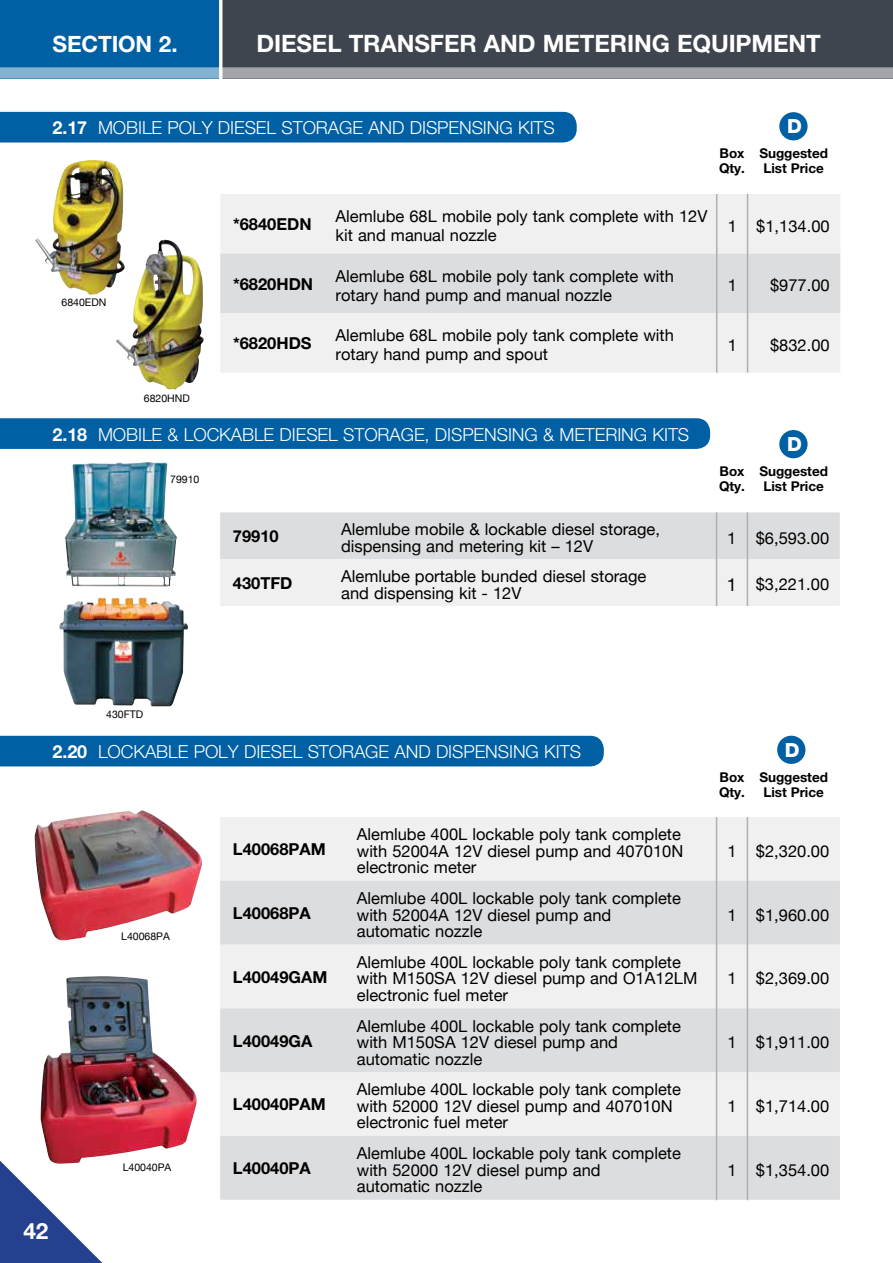
<style>
.page{position:relative;width:893px;height:1263px;background:#fff}
.page>*{position:absolute;margin:0;border:0;box-sizing:border-box;transform-origin:0 0}
.t1{font:700 24px "Helvetica Neue CE";letter-spacing:-.005em;color:#fff}
.t2{font:700 22.5px "Helvetica Neue CE";letter-spacing:-.005em;color:#fff}
.t3{font:800 19.5px "Helvetica Neue CE";color:#fff}
.t4{font:300 18px "Helvetica Neue CE";letter-spacing:-.005em;color:#fff}
.t5{font:16.5px/16.5px "Helvetica Neue";color:#000}
.t6{font:700 16.5px "Helvetica Neue CE";color:#000}
.t7{font:700 13.5px/15px "Helvetica Neue CE";letter-spacing:-.005em;color:#000}
.t8{font:10.5px "Helvetica Neue";color:#000}
.s1{font-weight:700}
.s2{font-size:18px}
</style>
<div class="page">
<div style="left:0;top:0;width:221px;height:79px;background:#0060a3"></div>
<div style="left:222px;top:0;width:671px;height:79px;background:#3f454f"></div>
<svg style="left:0;top:67px;width:893px;height:12px"></svg>
<div style="left:779px;top:112px;width:29px;height:28px;background:#0060a3;border-radius:50%"></div>
<div style="left:779px;top:430px;width:29px;height:28px;background:#0060a3;border-radius:50%"></div>
<div style="left:777px;top:736px;width:28px;height:28px;background:#0060a3;border-radius:50%"></div>
<hr style="left:219px;top:0;width:3px;height:99px;background:#fff">
<div style="left:0;top:418px;width:710px;height:31px;background:#0060a3"></div>
<div style="left:0;top:112px;width:577px;height:30px;background:#0060a3"></div>
<div style="left:220px;top:194px;width:620px;height:179px;background:#f0f0f1"></div>
<div style="left:220px;top:254px;width:620px;height:59px;background:#dcdddf"></div>
<svg style="left:220px;top:512px;width:620px;height:94px"></svg>
<hr style="left:747px;top:194px;width:1px;height:179px;background:#adafb2">
<hr style="left:747px;top:512px;width:1px;height:94px;background:#adafb2">
<hr style="left:716px;top:194px;width:1px;height:179px;background:#adafb2">
<hr style="left:716px;top:512px;width:1px;height:94px;background:#adafb2">
<img style="left:65px;top:462px;width:112px;height:124px">
<img style="left:116px;top:239px;width:88px;height:151px">
<img style="left:35px;top:160px;width:90px;height:135px">
<img style="left:59px;top:598px;width:129px;height:108px">
<img style="left:35px;top:810px;width:167px;height:131px">
<div style="left:0;top:736px;width:604px;height:30px;background:#0060a3"></div>
<div style="left:220px;top:817px;width:620px;height:64px;background:#f0f0f1"></div>
<svg style="left:220px;top:881px;width:620px;height:319px;fill:#dcdddf"></svg>
<hr style="left:747px;top:817px;width:1px;height:383px;background:#adafb2">
<hr style="left:716px;top:817px;width:1px;height:383px;background:#adafb2">
<img style="left:40px;top:976px;width:157px;height:177px">
<svg style="left:0;top:1139px;width:123px;height:124px"></svg>
<h2 class="t2" style="left:53px;top:30px;width:127px">SECTION 2.</h2>
<h1 class="t1" style="left:256px;top:29px;width:566px">DIESEL TRANSFER AND METERING EQUIPMENT</h1>
<p class="t4" style="left:53px;top:117px;width:504px"><span class="s1">2.17</span> MOBILE POLY DIESEL STORAGE AND DISPENSING KITS</p>
<p class="t7" style="left:719px;top:145px;width:27px">Box<br>Qty.</p>
<p class="t3" style="left:787px;top:114px;width:16px">D</p>
<p class="t7" style="left:759px;top:145px;width:70px;text-align:center">Suggested<br>List Price</p>
<p class="t8" style="left:62px;top:296px;width:46px">6840EDN</p>
<p class="t8" style="left:144px;top:392px;width:47px">6820HND</p>
<p class="t6" style="left:233px;top:214px;width:80px">*6840EDN</p>
<p class="t5" style="left:336px;top:207px;width:373px;line-height:18.9px">Alemlube 68L mobile poly tank complete with 12V kit and manual nozzle</p>
<p class="t5" style="left:728px;top:217px;width:103px">1 $1,134.00</p>
<p class="t6" style="left:233px;top:274px;width:82px">*6820HDN</p>
<p class="t5" style="left:336px;top:266px;width:340px;line-height:18.9px">Alemlube 68L mobile poly tank complete with rotary hand pump and manual nozzle</p>
<p class="t5" style="left:728px;top:277px;width:11px">1</p>
<p class="t5" style="left:770px;top:277px;width:61px">$977.00</p>
<p class="t6" style="left:233px;top:333px;width:80px">*6820HDS</p>
<p class="t5" style="left:336px;top:326px;width:340px;line-height:18.9px">Alemlube 68L mobile poly tank complete with rotary hand pump and spout</p>
<p class="t5" style="left:728px;top:336px;width:11px">1</p>
<p class="t5" style="left:770px;top:336px;width:61px">$832.00</p>
<p class="t4" style="left:53px;top:423px;width:638px"><span class="s1">2.18</span> MOBILE &amp; LOCKABLE DIESEL STORAGE, DISPENSING &amp; METERING KITS</p>
<p class="t8" style="left:170px;top:473px;width:31px">79910</p>
<p class="t7" style="left:719px;top:464px;width:27px">Box<br>Qty.</p>
<p class="t3" style="left:787px;top:432px;width:16px">D</p>
<p class="t7" style="left:759px;top:464px;width:70px;text-align:center">Suggested<br>List Price</p>
<p class="t6" style="left:233px;top:526px;width:47px">79910</p>
<p class="t5" style="left:341px;top:521px;width:320px">Alemlube mobile &amp; lockable diesel storage, dispensing and metering kit – 12V</p>
<p class="t5" style="left:727px;top:529px;width:103px">1 $6,593.00</p>
<p class="t6" style="left:233px;top:573px;width:61px">430TFD</p>
<p class="t5" style="left:341px;top:568px;width:307px">Alemlube portable bunded diesel storage and dispensing kit - 12V</p>
<p class="t5" style="left:727px;top:576px;width:104px"><span class="s2">1</span> $3,221.00</p>
<p class="t8" style="left:106px;top:708px;width:38px">430FTD</p>
<p class="t4" style="left:53px;top:741px;width:530px"><span class="s1">2.20</span> LOCKABLE POLY DIESEL STORAGE AND DISPENSING KITS</p>
<h2 class="t2" style="left:24px;top:1217px;width:26px">42</h2>
<p class="t8" style="left:121px;top:930px;width:50px">L40068PA</p>
<p class="t8" style="left:123px;top:1161px;width:50px">L40040PA</p>
<p class="t6" style="left:233px;top:839px;width:94px">L40068PAM</p>
<p class="t6" style="left:233px;top:903px;width:79px">L40068PA</p>
<p class="t6" style="left:233px;top:967px;width:96px">L40049GAM</p>
<p class="t6" style="left:233px;top:1030px;width:81px">L40049GA</p>
<p class="t6" style="left:233px;top:1094px;width:94px">L40040PAM</p>
<p class="t6" style="left:233px;top:1158px;width:79px">L40040PA</p>
<p class="t5" style="left:357px;top:826px;width:328px">Alemlube 400L lockable poly tank complete with 52004A 12V diesel pump and 407010N electronic meter</p>
<p class="t5" style="left:357px;top:890px;width:326px">Alemlube 400L lockable poly tank complete with 52004A 12V diesel pump and automatic nozzle</p>
<p class="t5" style="left:357px;top:953px;width:342px">Alemlube 400L lockable poly tank complete with M150SA 12V diesel pump and O1A12LM electronic fuel meter</p>
<p class="t5" style="left:357px;top:1017px;width:326px">Alemlube 400L lockable poly tank complete with M150SA 12V diesel pump and automatic nozzle</p>
<p class="t5" style="left:357px;top:1081px;width:326px">Alemlube 400L lockable poly tank complete with 52000 12V diesel pump and 407010N electronic fuel meter</p>
<p class="t5" style="left:357px;top:1145px;width:326px">Alemlube 400L lockable poly tank complete with 52000 12V diesel pump and<br>automatic nozzle</p>
<p class="t3" style="left:785px;top:738px;width:16px">D</p>
<p class="t7" style="left:719px;top:769px;width:27px">Box<br>Qty.</p>
<p class="t7" style="left:759px;top:769px;width:70px;text-align:center">Suggested<br>List Price</p>
<p class="t5" style="left:727px;top:842px;width:103px">1 $2,320.00</p>
<p class="t5" style="left:727px;top:906px;width:103px">1 $1,960.00</p>
<p class="t5" style="left:727px;top:970px;width:103px">1 $2,369.00</p>
<p class="t5" style="left:727px;top:1034px;width:103px">1 $1,911.00</p>
<p class="t5" style="left:727px;top:1097px;width:103px">1 $1,714.00</p>
<p class="t5" style="left:727px;top:1161px;width:103px">1 $1,354.00</p>
</div>
